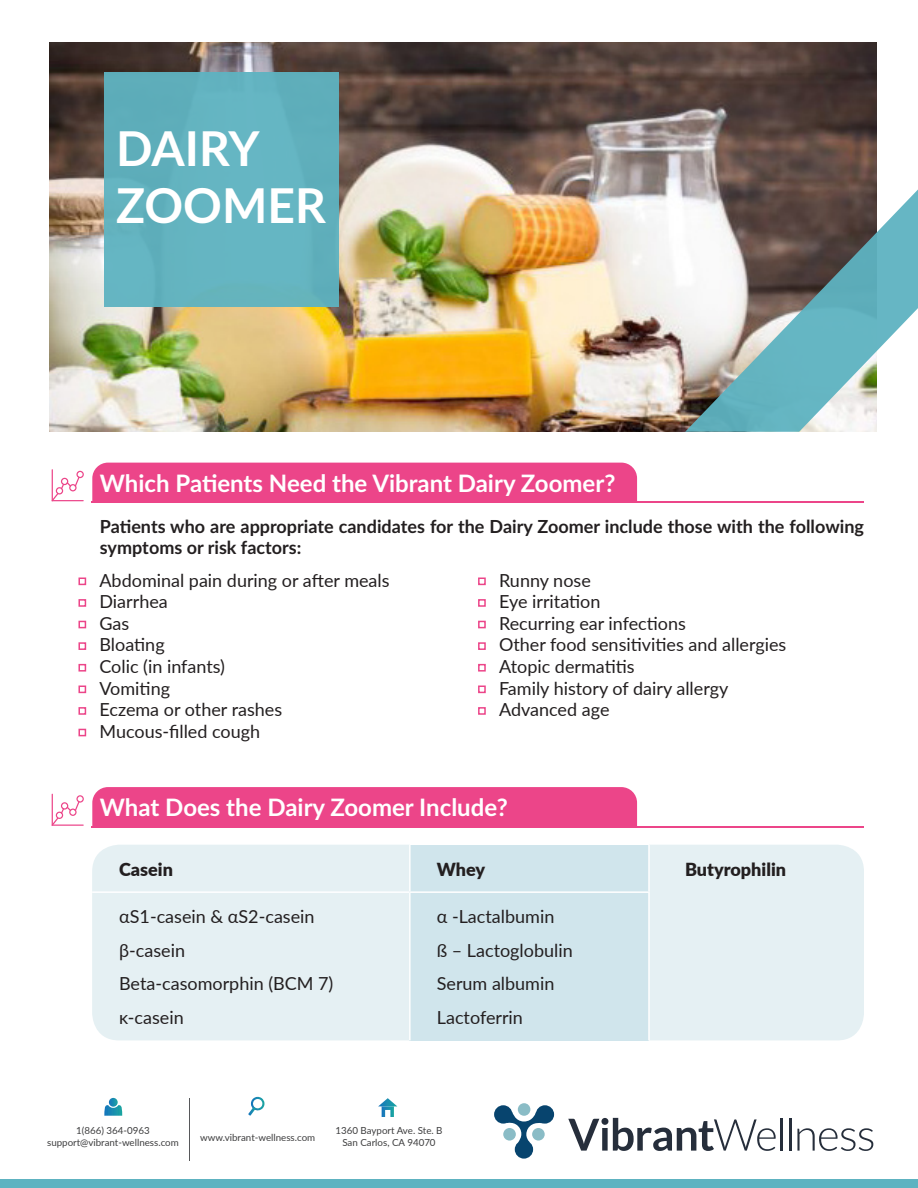
<style>
.page{position:relative;width:918px;height:1188px;background:#fff}
.page>*{position:absolute;margin:0;border:0;box-sizing:border-box;transform-origin:0 0}
.t1{font:700 48px/57.6px "Lato";color:#fff}
.t2{font:700 24px "Lato";color:#fff}
.t3{font:18px "Lato";color:#231f20}
.t4{font:700 18px/21.6px "Lato";color:#231f20}
.t5{font:900 18px "Lato";color:#231f20}
.t6{font:9.75px "Lato";color:#3e3e3f}
</style>
<div class="page">
<img style="left:50px;top:43px;width:826px;height:389px">
<div style="left:104px;top:72px;width:234px;height:235px;background:#5eb3c1"></div>
<svg style="left:685px;top:189px;width:233px;height:243px"></svg>
<div style="left:92px;top:463px;width:545px;height:39px;background:#ec4589"></div>
<svg style="left:52px;top:469px;width:32px;height:32px"></svg>
<hr style="left:92px;top:502px;width:772px;height:1px;background:#ec4589">
<div style="left:92px;top:787px;width:545px;height:39px;background:#ec4589"></div>
<svg style="left:52px;top:794px;width:32px;height:32px"></svg>
<hr style="left:92px;top:826px;width:772px;height:2px;background:#ec4589">
<div style="left:78px;top:578px;width:8px;height:7px;border:2px solid #ec4589"></div>
<div style="left:78px;top:599px;width:8px;height:8px;border:2px solid #ec4589"></div>
<div style="left:78px;top:621px;width:8px;height:7px;border:2px solid #ec4589"></div>
<div style="left:78px;top:642px;width:8px;height:8px;border:2px solid #ec4589"></div>
<div style="left:78px;top:664px;width:8px;height:8px;border:2px solid #ec4589"></div>
<div style="left:78px;top:686px;width:8px;height:7px;border:2px solid #ec4589"></div>
<div style="left:78px;top:707px;width:8px;height:8px;border:2px solid #ec4589"></div>
<div style="left:78px;top:729px;width:8px;height:7px;border:2px solid #ec4589"></div>
<div style="left:478px;top:578px;width:8px;height:7px;border:2px solid #ec4589"></div>
<div style="left:478px;top:599px;width:8px;height:8px;border:2px solid #ec4589"></div>
<div style="left:478px;top:621px;width:8px;height:7px;border:2px solid #ec4589"></div>
<div style="left:478px;top:642px;width:8px;height:8px;border:2px solid #ec4589"></div>
<div style="left:478px;top:664px;width:8px;height:8px;border:2px solid #ec4589"></div>
<div style="left:478px;top:686px;width:8px;height:7px;border:2px solid #ec4589"></div>
<div style="left:478px;top:707px;width:8px;height:8px;border:2px solid #ec4589"></div>
<div style="left:92px;top:845px;width:317px;height:195px;background:#e5f0f3"></div>
<div style="left:650px;top:845px;width:214px;height:195px;background:#e5f0f3"></div>
<div style="left:410px;top:845px;width:239px;height:195px;background:#d0e5ec"></div>
<hr style="left:92px;top:891px;width:318px;height:2px;background:#fff">
<hr style="left:410px;top:891px;width:240px;height:2px;background:#fff">
<hr style="left:409px;top:845px;width:2px;height:46px;background:#fff">
<hr style="left:648px;top:845px;width:2px;height:46px;background:#fff">
<hr style="left:409px;top:893px;width:2px;height:147px;background:#fff">
<hr style="left:648px;top:893px;width:2px;height:147px;background:#fff">
<div style="left:0;top:1179px;width:918px;height:9px;background:#5eb3c1"></div>
<svg style="left:568px;top:1118px;width:208px;height:33px"></svg>
<hr style="left:780px;top:1119px;width:3px;height:32px;background:#262e3b">
<hr style="left:789px;top:1119px;width:2px;height:32px;background:#262e3b">
<svg style="left:797px;top:1128px;width:76px;height:23px"></svg>
<div style="left:494px;top:1105px;width:18px;height:19px;background:#07446e;border-radius:50%"></div>
<div style="left:536px;top:1105px;width:18px;height:19px;background:#07446e;border-radius:50%"></div>
<div style="left:515px;top:1140px;width:18px;height:19px;background:#07446e;border-radius:50%"></div>
<svg style="left:506px;top:1112px;width:37px;height:30px"></svg>
<div style="left:518px;top:1103px;width:12px;height:13px;background:#8abcc6;border-radius:50%"></div>
<div style="left:532px;top:1128px;width:13px;height:13px;background:#8abcc6;border-radius:50%"></div>
<div style="left:503px;top:1128px;width:13px;height:13px;background:#8abcc6;border-radius:50%"></div>
<svg style="left:104px;top:1098px;width:19px;height:18px"></svg>
<svg style="left:248px;top:1097px;width:16px;height:19px"></svg>
<svg style="left:378px;top:1098px;width:19px;height:19px"></svg>
<hr style="left:189px;top:1098px;width:1px;height:63px;background:#57585a">
<p class="t1" style="left:116px;top:117px;width:211px">DAIRY<br>ZOOMER</p>
<p class="t2" style="left:100px;top:465px;width:517px">Which Patients Need the Vibrant Dairy Zoomer?</p>
<p class="t4" style="left:100px;top:514px;width:766px">Patients who are appropriate candidates for the Dairy Zoomer include those with the following symptoms or risk factors:</p>
<p class="t3" style="left:99px;top:567px;width:292px">Abdominal pain during or after meals</p>
<p class="t3" style="left:99px;top:589px;width:70px">Diarrhea</p>
<p class="t3" style="left:99px;top:610px;width:31px">Gas</p>
<p class="t3" style="left:99px;top:632px;width:67px">Bloating</p>
<p class="t3" style="left:99px;top:654px;width:127px">Colic (in infants)</p>
<p class="t3" style="left:99px;top:675px;width:72px">Vomiting</p>
<p class="t3" style="left:99px;top:697px;width:184px">Eczema or other rashes</p>
<p class="t3" style="left:99px;top:718px;width:162px">Mucous-filled cough</p>
<p class="t3" style="left:499px;top:567px;width:93px">Runny nose</p>
<p class="t3" style="left:499px;top:589px;width:103px">Eye irritation</p>
<p class="t3" style="left:499px;top:610px;width:188px">Recurring ear infections</p>
<p class="t3" style="left:499px;top:632px;width:289px">Other food sensitivities and allergies</p>
<p class="t3" style="left:499px;top:654px;width:137px">Atopic dermatitis</p>
<p class="t3" style="left:499px;top:675px;width:231px">Family history of dairy allergy</p>
<p class="t3" style="left:499px;top:697px;width:112px">Advanced age</p>
<p class="t2" style="left:100px;top:790px;width:409px">What Does the Dairy Zoomer Include?</p>
<p class="t5" style="left:119px;top:856px;width:55px">Casein</p>
<p class="t5" style="left:437px;top:856px;width:50px">Whey</p>
<p class="t5" style="left:685px;top:856px;width:103px">Butyrophilin</p>
<p class="t3" style="left:119px;top:904px;width:197px">αS1-casein &amp; αS2-casein</p>
<p class="t3" style="left:119px;top:937px;width:67px">β-casein</p>
<p class="t3" style="left:119px;top:971px;width:216px">Beta-casomorphin (BCM 7)</p>
<p class="t3" style="left:119px;top:1005px;width:66px">κ-casein</p>
<p class="t3" style="left:437px;top:904px;width:119px">α -Lactalbumin</p>
<p class="t3" style="left:437px;top:937px;width:137px">ß – Lactoglobulin</p>
<p class="t3" style="left:437px;top:971px;width:119px">Serum albumin</p>
<p class="t3" style="left:437px;top:1005px;width:88px">Lactoferrin</p>
<p class="t6" style="left:76px;top:1124px;width:75px">1(866) 364-0963</p>
<p class="t6" style="left:47px;top:1136px;width:133px">support@vibrant-wellness.com</p>
<p class="t6" style="left:200px;top:1130px;width:117px">www.vibrant-wellness.com</p>
<p class="t6" style="left:335px;top:1124px;width:109px">1360 Bayport Ave. Ste. B</p>
<p class="t6" style="left:342px;top:1136px;width:95px">San Carlos, CA 94070</p>
</div>
